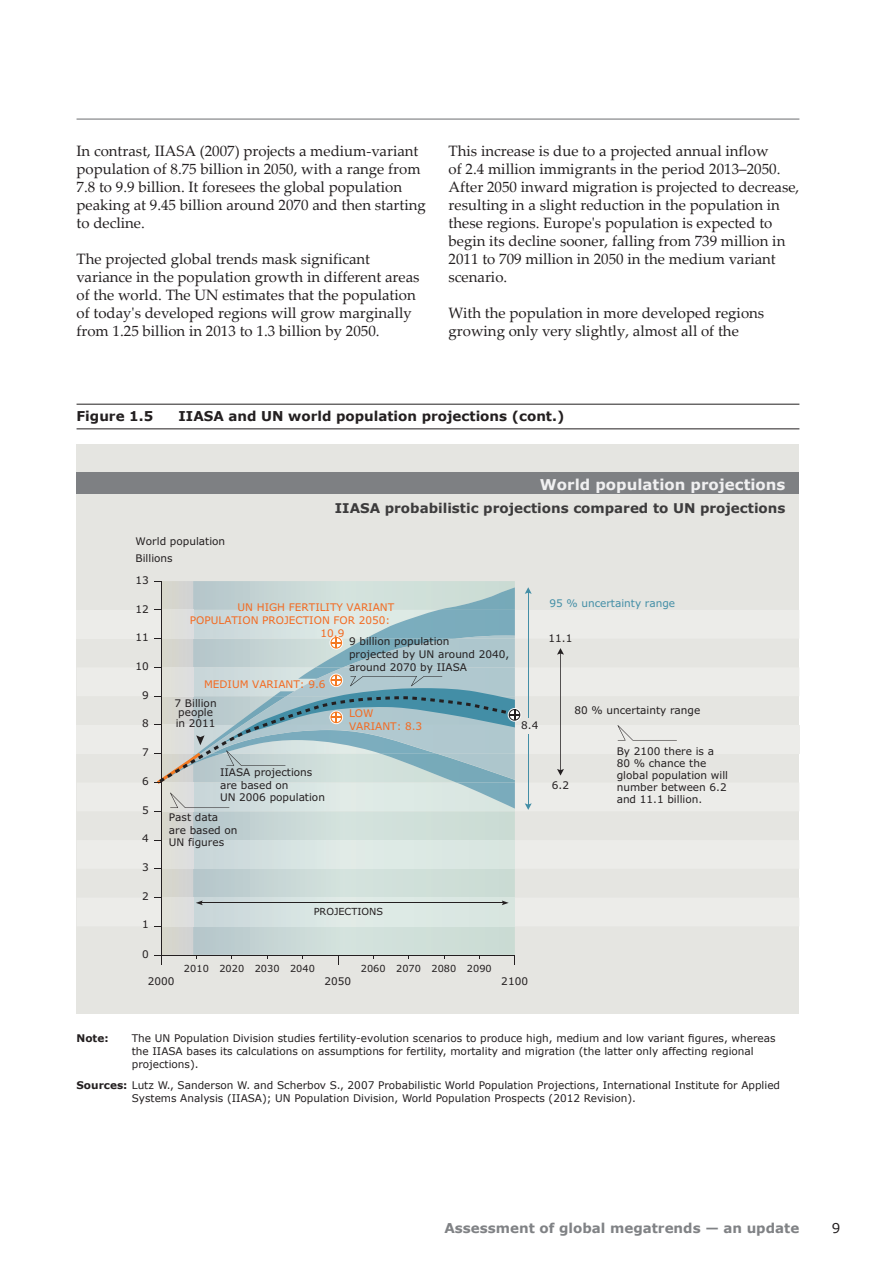
<style>
.page{position:relative;width:893px;height:1263px;background:#fff}
.page>*{position:absolute;margin:0;border:0;box-sizing:border-box;transform-origin:0 0}
.Body_Text{font:15px/18px "Palatino Linotype";color:#231f20}
.t1{font:700 15px "Verdana";color:#f0f0f1}
.Figure_Title{font:700 13.5px "Verdana";color:#231f20}
.t2{font:700 13.5px "Verdana";color:#3c3b3c}
.t3{font:700 13.5px "Verdana";color:#808285}
.t4{font:13.5px "Verdana";color:#231f20}
.Note_Source{font:10.5px/12.6px "Verdana";color:#231f20}
.t5{font:10.5px/12.6px "Verdana";color:#f36a21}
.t6{font:10.5px "Verdana";color:#438ea6}
.Note_Source-2{font:700 10.5px "Verdana";color:#231f20}
.t7{font:9.75px "Verdana";letter-spacing:.005em;color:#231f20}
.s1{font-weight:700}
</style>
<div class="page">
<hr style="left:77px;top:119px;width:722px;height:1px;background:#6c6d70">
<hr style="left:77px;top:404px;width:722px;height:1px;background:#231f20">
<hr style="left:77px;top:429px;width:722px;height:1px;background:#231f20">
<div style="left:77px;top:444px;width:722px;height:570px;background:#e5e5e1"></div>
<div style="left:77px;top:473px;width:722px;height:21px;background:#7e8083"></div>
<svg style="left:154px;top:581px;width:523px;height:384px"></svg>
<p class="Body_Text" style="left:77px;top:141px;width:351px">In contrast, IIASA (2007) projects a medium-variant population of 8.75 billion in 2050, with a range from 7.8 to 9.9 billion. It foresees the global population peaking at 9.45 billion around 2070 and then starting to decline.</p>
<p class="Body_Text" style="left:77px;top:249px;width:344px">The projected global trends mask significant variance in the population growth in different areas of the world. The UN estimates that the population of today's developed regions will grow marginally from 1.25 billion in 2013 to 1.3 billion by 2050.</p>
<p class="Body_Text" style="left:449px;top:141px;width:352px">This increase is due to a projected annual inflow<br>of 2.4 million immigrants in the period 2013–2050.<br>After 2050 inward migration is projected to decrease, resulting in a slight reduction in the population in these regions. Europe's population is expected to begin its decline sooner, falling from 739 million in 2011 to 709 million in 2050 in the medium variant scenario.</p>
<p class="Body_Text" style="left:449px;top:303px;width:317px">With the population in more developed regions growing only very slightly, almost all of the</p>
<p class="Figure_Title" style="left:77px;top:406px;width:78px">Figure 1.5</p>
<p class="Figure_Title" style="left:179px;top:406px;width:387px">IIASA and UN world population projections (cont.)</p>
<p class="Note_Source" style="left:136px;top:533px;width:91px;line-height:17px">World population<br>Billions</p>
<p class="Note_Source" style="left:135px;top:574px;width:15px">13</p>
<p class="t1" style="left:540px;top:474px;width:247px">World population projections</p>
<p class="t2" style="left:335px;top:498px;width:452px">IIASA probabilistic projections compared to UN projections</p>
<p class="Note_Source" style="left:135px;top:602px;width:15px">12</p>
<p class="Note_Source" style="left:135px;top:631px;width:15px">11</p>
<p class="Note_Source" style="left:135px;top:660px;width:15px">10</p>
<p class="Note_Source" style="left:142px;top:688px;width:8px">9</p>
<p class="Note_Source" style="left:142px;top:717px;width:8px">8</p>
<p class="Note_Source" style="left:142px;top:746px;width:8px">7</p>
<p class="Note_Source" style="left:142px;top:775px;width:8px">6</p>
<p class="Note_Source" style="left:142px;top:803px;width:8px">5</p>
<p class="Note_Source" style="left:142px;top:832px;width:8px">4</p>
<p class="Note_Source" style="left:142px;top:861px;width:8px">3</p>
<p class="Note_Source" style="left:142px;top:889px;width:8px">2</p>
<p class="Note_Source" style="left:142px;top:918px;width:8px">1</p>
<p class="Note_Source" style="left:142px;top:947px;width:8px">0</p>
<p class="t5" style="left:238px;top:601px;width:158px">UN HIGH FERTILITY VARIANT</p>
<p class="t5" style="left:190px;top:614px;width:202px">POPULATION PROJECTION FOR 2050:</p>
<p class="t5" style="left:321px;top:626px;width:25px">10.9</p>
<p class="Note_Source" style="left:349px;top:635px;width:162px">9 billion population<br>projected by UN around 2040, around 2070 by IIASA</p>
<p class="t5" style="left:204px;top:677px;width:123px">MEDIUM VARIANT: 9.6</p>
<p class="Note_Source" style="left:175px;top:699px;width:44px;line-height:9px;text-align:center">7 Billion people</p>
<p class="Note_Source" style="left:176px;top:717px;width:41px">in 2011</p>
<p class="t5" style="left:349px;top:707px;width:75px">LOW<br>VARIANT: 8.3</p>
<p class="Note_Source" style="left:521px;top:719px;width:19px">8.4</p>
<p class="Note_Source" style="left:220px;top:766px;width:106px">IIASA projections are based on<br>UN 2006 population</p>
<p class="Note_Source" style="left:169px;top:811px;width:70px">Past data are based on<br>UN figures</p>
<p class="t7" style="left:314px;top:904px;width:71px">PROJECTIONS</p>
<p class="t7" style="left:184px;top:962px;width:132px">2010 2020 2030 2040</p>
<p class="t7" style="left:361px;top:962px;width:132px">2060 2070 2080 2090</p>
<p class="Note_Source" style="left:148px;top:975px;width:28px">2000</p>
<p class="Note_Source" style="left:324px;top:975px;width:28px">2050</p>
<p class="Note_Source" style="left:501px;top:975px;width:28px">2100</p>
<p class="t6" style="left:549px;top:596px;width:127px">95 % uncertainty range</p>
<p class="Note_Source" style="left:549px;top:632px;width:25px">11.1</p>
<p class="Note_Source" style="left:574px;top:704px;width:127px">80 % uncertainty range</p>
<p class="Note_Source" style="left:552px;top:778px;width:19px">6.2</p>
<p class="Note_Source" style="left:617px;top:745px;width:113px;line-height:12px">By 2100 there is a<br>80 % chance the global population will number between 6.2 and 11.1 billion.</p>
<p class="Note_Source-2" style="left:77px;top:1031px;width:34px">Note:</p>
<p class="Note_Source" style="left:132px;top:1032px;width:645px">The UN Population Division studies fertility-evolution scenarios to produce high, medium and low variant figures, whereas the IIASA bases its calculations on assumptions for fertility, mortality and migration (the latter only affecting regional projections).</p>
<p class="Note_Source" style="left:132px;top:1078px;width:650px;text-indent:-55px"><span class="s1">Sources:</span> Lutz W., Sanderson W. and Scherbov S., 2007 Probabilistic World Population Projections, International Institute for Applied<br>Systems Analysis (IIASA); UN Population Division, World Population Prospects (2012 Revision).</p>
<p class="t3" style="left:444px;top:1219px;width:356px">Assessment of global megatrends — an update</p>
<p class="t4" style="left:832px;top:1219px;width:10px">9</p>
</div>
